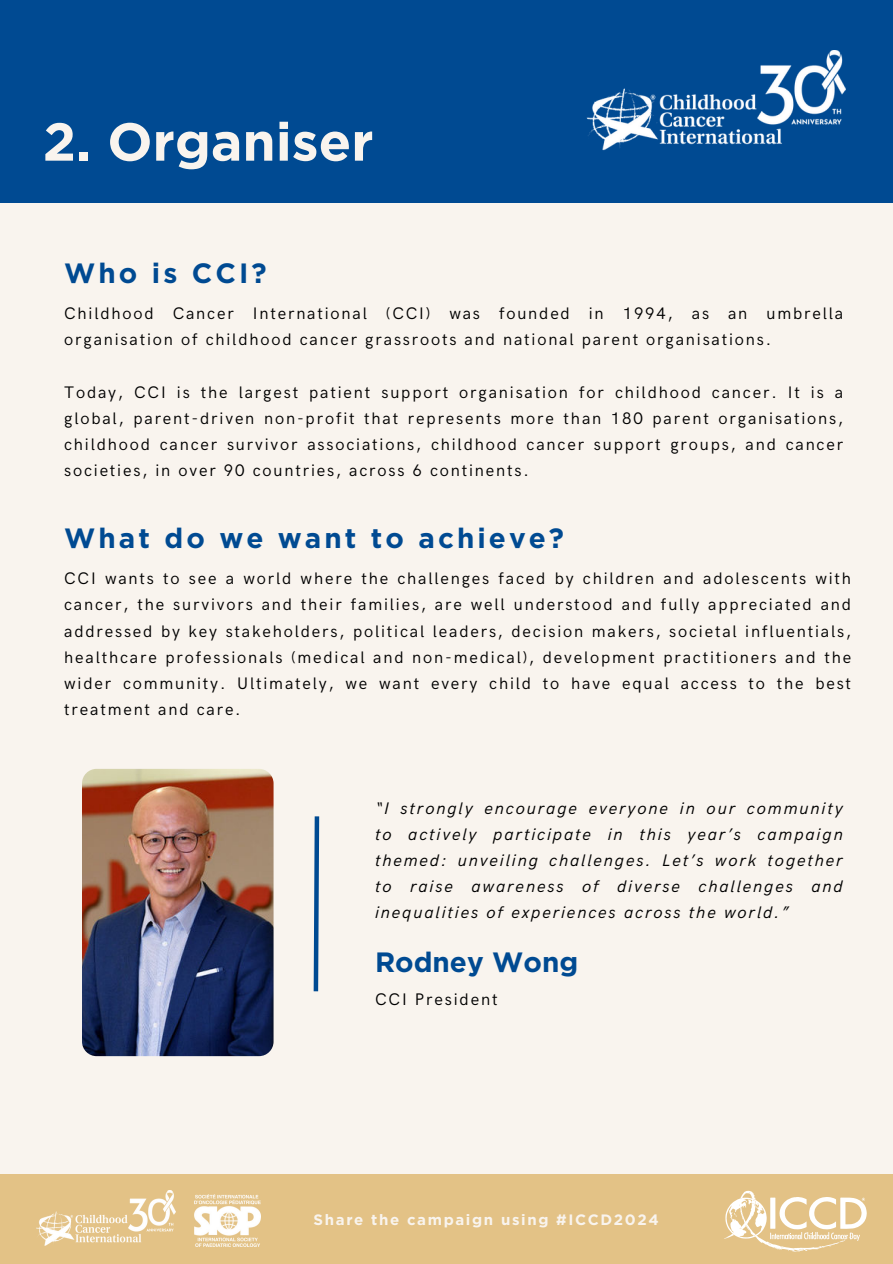
<style>
.page{position:relative;width:893px;height:1264px;background:#fff}
.page>*{position:absolute;margin:0;border:0;box-sizing:border-box;transform-origin:0 0}
.t1{font:700 53.25px "Gotham";color:#f9f4ee}
.t2{font:700 27.9px "Gotham";letter-spacing:.11em;color:#004a92}
.t3{font:700 27.9px "Gotham";color:#004a92}
.t4{font:16.8px/26.1px "HK Grotesk";letter-spacing:.11em;color:#000;text-align:justify}
.t5{font:italic 16.8px/25.8px "HK Grotesk";letter-spacing:.11em;color:#000;text-align:justify}
.t6{font:700 15px "Gotham";letter-spacing:.11em;color:#f9f4ee}
</style>
<div class="page">
<div style="left:0;top:0;width:892px;height:1263px;background:#f9f4ee"></div>
<div style="left:0;top:0;width:892px;height:203px;background:#004a92"></div>
<svg style="left:313px;top:816px;width:7px;height:176px"></svg>
<img style="left:82px;top:768px;width:191px;height:288px;border-radius:15px">
<div style="left:0;top:1174px;width:892px;height:89px;background:#e3c286"></div>
<svg style="left:724px;top:1190px;width:142px;height:62px"></svg>
<img style="left:194px;top:1194px;width:67px;height:52px">
<img style="left:36px;top:1190px;width:139px;height:56px">
<img style="left:586px;top:50px;width:259px;height:101px">
<h1 class="t1" style="left:43px;top:106px;width:332px">2. Organiser</h1>
<h2 class="t2" style="left:64px;top:254px;width:204px">Who is CCI?</h2>
<p class="t4" style="left:64px;top:299px;width:780px">Childhood Cancer International (CCI) was founded in 1994, as an umbrella organisation of childhood cancer grassroots and national parent organisations.</p>
<p class="t4" style="left:64px;top:377px;width:780px">Today, CCI is the largest patient support organisation for childhood cancer. It is a global, parent-driven non-profit that represents more than 180 parent organisations, childhood cancer survivor associations, childhood cancer support groups, and cancer societies, in over 90 countries, across 6 continents.</p>
<h2 class="t2" style="left:64px;top:520px;width:501px">What do we want to achieve?</h2>
<p class="t4" style="left:64px;top:564px;width:788px">CCI wants to see a world where the challenges faced by children and adolescents with cancer, the survivors and their families, are well understood and fully appreciated and addressed by key stakeholders, political leaders, decision makers, societal influentials, healthcare professionals (medical and non-medical), development practitioners and the wider community. Ultimately, we want every child to have equal access to the best treatment and care.</p>
<p class="t5" style="left:375px;top:794px;width:469px">“I strongly encourage everyone in our community to actively participate in this year’s campaign themed: unveiling challenges. Let’s work together to raise awareness of diverse challenges and inequalities of experiences across the world.”</p>
<h2 class="t3" style="left:375px;top:943px;width:205px">Rodney Wong</h2>
<p class="t4" style="left:375px;top:984px;width:124px">CCI President</p>
<p class="t6" style="left:313px;top:1209px;width:346px">Share the campaign using #ICCD2024</p>
</div>
